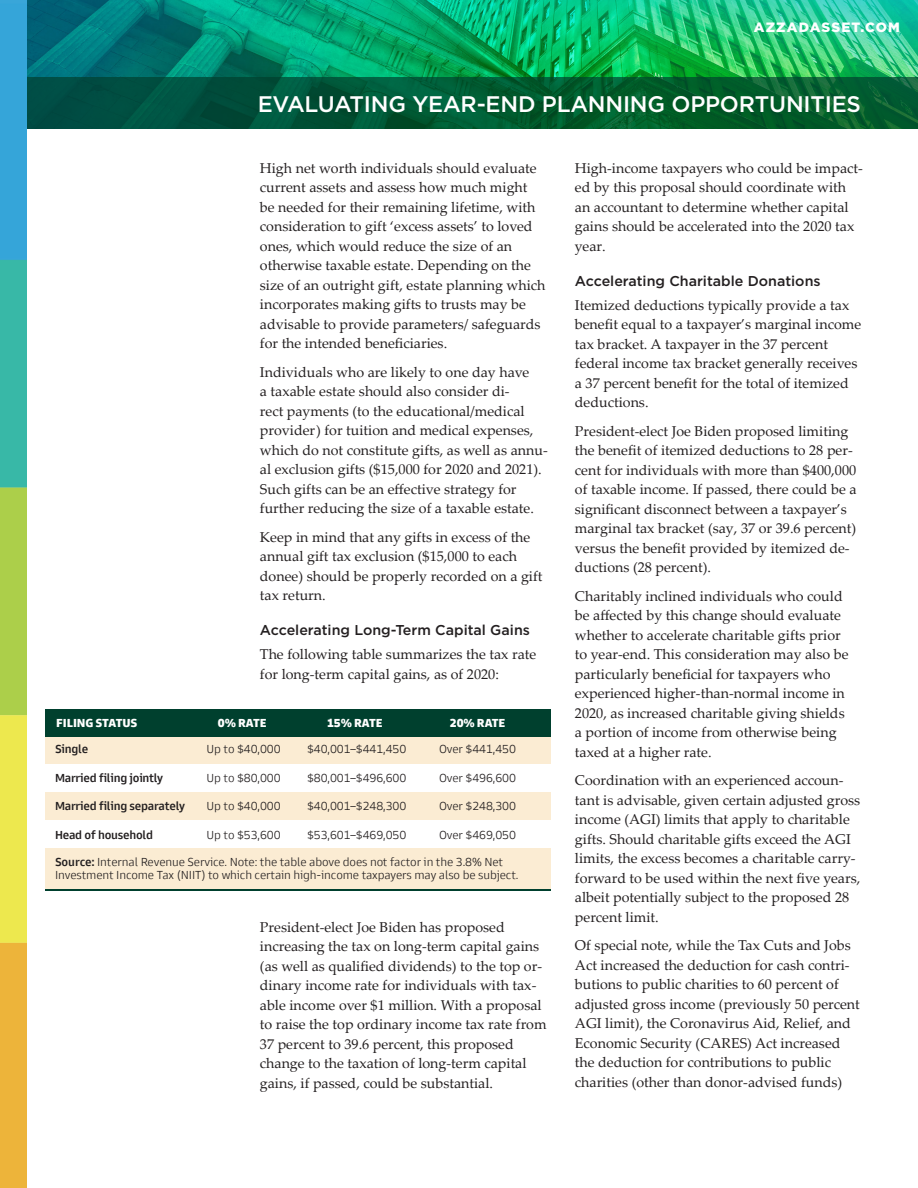
<style>
.page{position:relative;width:918px;height:1188px;background:#fff}
.page>*{position:absolute;margin:0;border:0;box-sizing:border-box;transform-origin:0 0}
.body_bold{font:500 22.5px "Gotham";letter-spacing:-.01em;color:#fff}
.Body_text{font:14.25px/19.5px "Palatino Linotype";color:#231f20}
.Header_2{font:500 14.25px "Gotham";color:#231f20}
.Header_2-2{font:900 13.5px "Gotham";letter-spacing:.09em;color:#fff}
.Body_text-2{font:300 12px/13.5px "Goldman Sans";letter-spacing:-.01em;color:#231f20}
.Body_text-3{font:500 12px "Goldman Sans";letter-spacing:-.02em;color:#231f20}
.Body_text-4{font:900 12px "Goldman Sans";letter-spacing:-.01em;color:#fff}
.s1{font-weight:500}
</style>
<div class="page">
<img style="left:26px;top:0;width:892px;height:77px">
<svg style="left:26px;top:77px;width:892px;height:52px;background:#015834"></svg>
<img style="left:0;top:0;width:26px;height:1188px">
<div style="left:45px;top:736px;width:506px;height:28px;background:#fbecd3"></div>
<div style="left:45px;top:792px;width:506px;height:28px;background:#fbecd3"></div>
<div style="left:45px;top:849px;width:506px;height:41px;background:#fbecd3"></div>
<div style="left:45px;top:709px;width:506px;height:27px;background:#00402e"></div>
<hr style="left:45px;top:889px;width:506px;height:2px;background:#00402e">
<p class="Header_2-2" style="left:754px;top:18px;width:148px">AZZADASSET.COM</p>
<p class="body_bold" style="left:258px;top:90px;width:605px">EVALUATING YEAR-END PLANNING OPPORTUNITIES</p>
<p class="Body_text" style="left:260px;top:158px;width:287px">High net worth individuals should evaluate current assets and assess how much might be needed for their remaining lifetime, with consideration to gift ‘excess assets’ to loved ones, which would reduce the size of an otherwise taxable estate. Depending on the size of an outright gift, estate planning which incorporates making gifts to trusts may be advisable to provide parameters/ safeguards for the intended beneficiaries.</p>
<p class="Body_text" style="left:260px;top:362px;width:289px">Individuals who are likely to one day have<br>a taxable estate should also consider di-<br>rect payments (to the educational/medical provider) for tuition and medical expenses, which do not constitute gifts, as well as annu&shy;al exclusion gifts ($15,000 for 2020 and 2021).<br>Such gifts can be an effective strategy for further reducing the size of a taxable estate.</p>
<p class="Body_text" style="left:260px;top:527px;width:284px">Keep in mind that any gifts in excess of the annual gift tax exclusion ($15,000 to each donee) should be properly recorded on a gift tax return.</p>
<p class="Header_2" style="left:260px;top:621px;width:272px">Accelerating Long-Term Capital Gains</p>
<p class="Body_text" style="left:260px;top:644px;width:278px">The following table summarizes the tax rate for long-term capital gains, as of 2020:</p>
<p class="Body_text-4" style="left:56px;top:715px;width:83px">FILING STATUS</p>
<p class="Body_text-4" style="left:218px;top:715px;width:50px">0% RATE</p>
<p class="Body_text-4" style="left:327px;top:715px;width:57px">15% RATE</p>
<p class="Body_text-4" style="left:450px;top:715px;width:57px">20% RATE</p>
<p class="Body_text-3" style="left:55px;top:742px;width:35px">Single</p>
<p class="Body_text-2" style="left:207px;top:743px;width:76px">Up to $40,000</p>
<p class="Body_text-2" style="left:307px;top:743px;width:101px">$40,001–$441,450</p>
<p class="Body_text-2" style="left:439px;top:743px;width:79px">Over $441,450</p>
<p class="Body_text-3" style="left:55px;top:770px;width:110px">Married filing jointly</p>
<p class="Body_text-2" style="left:207px;top:771px;width:76px">Up to $80,000</p>
<p class="Body_text-2" style="left:307px;top:771px;width:101px">$80,001–$496,600</p>
<p class="Body_text-2" style="left:439px;top:771px;width:79px">Over $496,600</p>
<p class="Body_text-3" style="left:55px;top:799px;width:131px">Married filing separately</p>
<p class="Body_text-2" style="left:207px;top:800px;width:76px">Up to $40,000</p>
<p class="Body_text-2" style="left:307px;top:800px;width:101px">$40,001–$248,300</p>
<p class="Body_text-2" style="left:439px;top:800px;width:79px">Over $248,300</p>
<p class="Body_text-3" style="left:55px;top:827px;width:99px">Head of household</p>
<p class="Body_text-2" style="left:207px;top:828px;width:76px">Up to $53,600</p>
<p class="Body_text-2" style="left:307px;top:828px;width:101px">$53,601–$469,050</p>
<p class="Body_text-2" style="left:439px;top:828px;width:79px">Over $469,050</p>
<p class="Body_text-2" style="left:55px;top:855px;width:465px"><span class="s1">Source:</span> Internal Revenue Service. Note: the table above does not factor in the 3.8% Net<br>Investment Income Tax (NIIT) to which certain high-income taxpayers may also be subject.</p>
<p class="Body_text" style="left:260px;top:917px;width:288px">President-elect Joe Biden has proposed increasing the tax on long-term capital gains (as well as qualified dividends) to the top or&shy;dinary income rate for individuals with tax&shy;able income over $1 million. With a proposal to raise the top ordinary income tax rate from 37 percent to 39.6 percent, this proposed change to the taxation of long-term capital gains, if passed, could be substantial.</p>
<p class="Body_text" style="left:575px;top:158px;width:289px">High-income taxpayers who could be impact&shy;ed by this proposal should coordinate with an accountant to determine whether capital gains should be accelerated into the 2020 tax year.</p>
<p class="Header_2" style="left:575px;top:272px;width:247px">Accelerating Charitable Donations</p>
<p class="Body_text" style="left:575px;top:295px;width:288px">Itemized deductions typically provide a tax benefit equal to a taxpayer’s marginal income tax bracket. A taxpayer in the 37 percent federal income tax bracket generally receives a 37 percent benefit for the total of itemized deductions.</p>
<p class="Body_text" style="left:575px;top:421px;width:283px">President-elect Joe Biden proposed limiting the benefit of itemized deductions to 28 per&shy;cent for individuals with more than $400,000 of taxable income. If passed, there could be a significant disconnect between a taxpayer’s marginal tax bracket (say, 37 or 39.6 percent) versus the benefit provided by itemized de&shy;ductions (28 percent).</p>
<p class="Body_text" style="left:575px;top:586px;width:275px">Charitably inclined individuals who could be affected by this change should evaluate whether to accelerate charitable gifts prior to year-end. This consideration may also be particularly beneficial for taxpayers who experienced higher-than-normal income in 2020, as increased charitable giving shields a portion of income from otherwise being taxed at a higher rate.</p>
<p class="Body_text" style="left:575px;top:770px;width:287px">Coordination with an experienced accoun&shy;tant is advisable, given certain adjusted gross income (AGI) limits that apply to charitable gifts. Should charitable gifts exceed the AGI limits, the excess becomes a charitable carry&shy;forward to be used within the next five years, albeit potentially subject to the proposed 28 percent limit.</p>
<p class="Body_text" style="left:575px;top:935px;width:286px">Of special note, while the Tax Cuts and Jobs Act increased the deduction for cash contri&shy;butions to public charities to 60 percent of adjusted gross income (previously 50 percent AGI limit), the Coronavirus Aid, Relief, and Economic Security (CARES) Act increased the deduction for contributions to public charities (other than donor-advised funds)</p>
</div>
